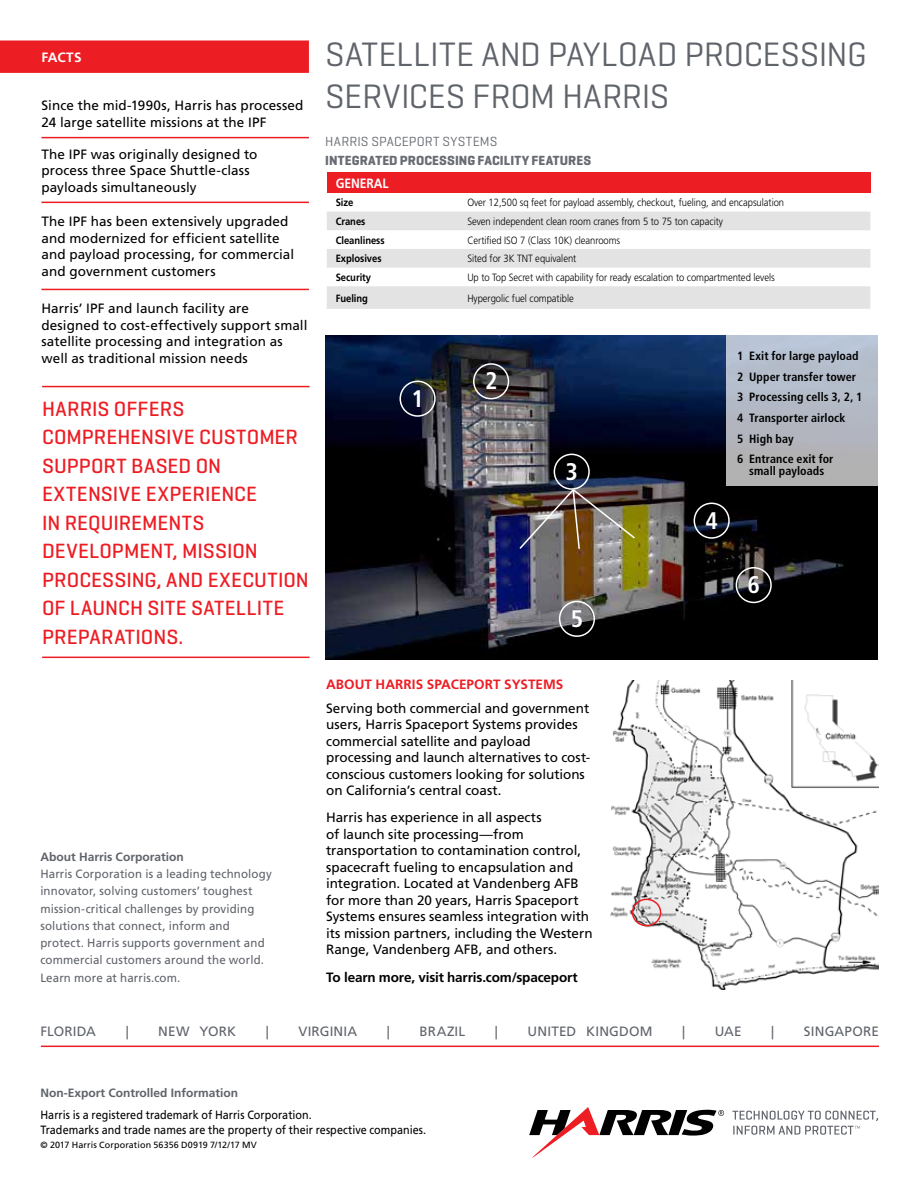
<style>
.page{position:relative;width:918px;height:1188px;background:#fff}
.page>*{position:absolute;margin:0;border:0;box-sizing:border-box;transform-origin:0 0}
.t1{font:34.5px/42px "Geogrotesque";letter-spacing:-.005em;color:#5f636a}
.t2{font:700 condensed 24px "Frutiger LT Std";color:#fff}
.t3{font:500 21px/28.5px "Geogrotesque";letter-spacing:.005em;color:#ed1d24}
.t4{font:13.5px/16.5px "Frutiger LT Std";color:#000}
.t5{font:13.5px "Frutiger LT Std";letter-spacing:.01em;color:#5f636a}
.t6{font:700 13.5px "Frutiger LT Std";letter-spacing:-.01em;color:#000}
.t7{font:700 13.5px "Geogrotesque";letter-spacing:.005em;color:#696b73}
.t8{font:700 13.5px "Frutiger LT Std";letter-spacing:.005em;color:#ed1d24}
.t9{font:13.5px "Geogrotesque";letter-spacing:.015em;color:#696b73}
.t10{font:700 13.5px "Frutiger LT Std";letter-spacing:-.005em;color:#fff;scale:.9 1}
.t11{font:700 13.5px "Frutiger LT Std";letter-spacing:-.005em;color:#fff}
.t12{font:12px/17.2px "Frutiger LT Std";letter-spacing:.01em;color:#5f636a;scale:.96 1}
.t13{font:700 condensed 12px/20.7px "Frutiger LT Std";letter-spacing:.005em;color:#000}
.t14{font:12px/15px "Frutiger LT Std";color:#000;scale:.9 1}
.t15{font:700 12px "Frutiger LT Std";color:#5f636a}
.t16{font:300 10.5px "Frutiger LT Std";letter-spacing:-.005em;color:#000;scale:.9 1}
.t17{font:700 10.5px "Frutiger LT Std";letter-spacing:-.005em;color:#000;scale:.9 1}
.t18{font:9px "Frutiger LT Std";letter-spacing:.01em;color:#000}
</style>
<div class="page">
<hr style="left:41px;top:1046px;width:838px;height:1px;background:#ed1d24">
<svg style="left:529px;top:1107px;width:195px;height:51px"></svg>
<svg style="left:732px;top:1111px;width:146px;height:24px"></svg>
<div style="left:0;top:40px;width:309px;height:33px;background:#ed1d24"></div>
<hr style="left:41px;top:137px;width:268px;height:1px;background:#ed1d24">
<hr style="left:41px;top:202px;width:268px;height:1px;background:#ed1d24">
<hr style="left:41px;top:289px;width:268px;height:1px;background:#ed1d24">
<hr style="left:42px;top:386px;width:268px;height:1px;background:#ed1d24">
<hr style="left:42px;top:657px;width:268px;height:1px;background:#ed1d24">
<div style="left:327px;top:172px;width:543px;height:21px;background:#ed1d24"></div>
<svg style="left:327px;top:212px;width:543px;height:97px;fill:#e4e3e4"></svg>
<img style="left:611px;top:681px;width:267px;height:309px">
<img style="left:325px;top:335px;width:553px;height:325px">
<div style="left:400px;top:381px;width:36px;height:36px;border:2px solid #fff;border-radius:50%"></div>
<div style="left:473px;top:363px;width:36px;height:36px;border:2px solid #fff;border-radius:50%"></div>
<div style="left:554px;top:454px;width:36px;height:36px;border:2px solid #fff;border-radius:50%"></div>
<div style="left:694px;top:503px;width:36px;height:36px;border:2px solid #fff;border-radius:50%"></div>
<div style="left:736px;top:567px;width:36px;height:36px;border:2px solid #fff;border-radius:50%"></div>
<div style="left:559px;top:601px;width:36px;height:36px;border:2px solid #fff;border-radius:50%"></div>
<div style="left:726px;top:335px;width:152px;height:151px;background:linear-gradient(to bottom,#b7c4d7,#b0aeaf)"></div>
<img style="left:518px;top:488px;width:119px;height:63px">
<div style="left:632px;top:899px;width:29px;height:27px;border:2px solid #ed1d24;border-radius:50%"></div>
<p class="t11" style="left:41px;top:49px;width:42px">FACTS</p>
<p class="t4" style="left:41px;top:97px;width:264px">Since the mid-1990s, Harris has processed<br>24 large satellite missions at the IPF</p>
<p class="t4" style="left:41px;top:146px;width:218px">The IPF was originally designed to process three Space Shuttle-class payloads simultaneously</p>
<p class="t4" style="left:41px;top:213px;width:254px">The IPF has been extensively upgraded and modernized for efficient satellite and payload processing, for commercial and government customers</p>
<p class="t4" style="left:41px;top:300px;width:267px">Harris’ IPF and launch facility are designed to cost-effectively support small satellite processing and integration as well as traditional mission needs</p>
<h3 class="t3" style="left:42px;top:394px;width:268px">HARRIS OFFERS<br>COMPREHENSIVE CUSTOMER<br>SUPPORT BASED ON<br>EXTENSIVE EXPERIENCE<br>IN REQUIREMENTS<br>DEVELOPMENT, MISSION<br>PROCESSING, AND EXECUTION<br>OF LAUNCH SITE SATELLITE<br>PREPARATIONS.</h3>
<p class="t15" style="left:40px;top:850px;width:145px">About Harris Corporation</p>
<p class="t12" style="left:40px;top:865px;width:243px">Harris Corporation is a leading technology innovator, solving customers’ toughest mission-critical challenges by providing solutions that connect, inform and protect. Harris supports government and commercial customers around the world.<br>Learn more at harris.com.</p>
<h1 class="t1" style="left:325px;top:33px;width:543px">SATELLITE AND PAYLOAD PROCESSING<br>SERVICES FROM HARRIS</h1>
<p class="t9" style="left:325px;top:133px;width:174px">HARRIS SPACEPORT SYSTEMS</p>
<p class="t7" style="left:325px;top:152px;width:268px">INTEGRATED PROCESSING FACILITY FEATURES</p>
<p class="t10" style="left:336px;top:175px;width:60px">GENERAL</p>
<p class="t17" style="left:336px;top:196px;width:21px">Size</p>
<p class="t16" style="left:467px;top:197px;width:354px">Over 12,500 sq feet for payload assembly, checkout, fueling, and encapsulation</p>
<p class="t17" style="left:336px;top:215px;width:34px">Cranes</p>
<p class="t16" style="left:467px;top:215px;width:286px">Seven independent clean room cranes from 5 to 75 ton capacity</p>
<p class="t17" style="left:336px;top:234px;width:56px">Cleanliness</p>
<p class="t16" style="left:467px;top:234px;width:171px">Certified ISO 7 (Class 10K) cleanrooms</p>
<p class="t17" style="left:336px;top:252px;width:52px">Explosives</p>
<p class="t16" style="left:467px;top:253px;width:123px">Sited for 3K TNT equivalent</p>
<p class="t17" style="left:336px;top:271px;width:41px">Security</p>
<p class="t16" style="left:467px;top:271px;width:343px">Up to Top Secret with capability for ready escalation to compartmented levels</p>
<p class="t17" style="left:336px;top:292px;width:37px">Fueling</p>
<p class="t16" style="left:467px;top:292px;width:120px">Hypergolic fuel compatible</p>
<h2 class="t2" style="left:411px;top:384px;width:14px">1</h2>
<h2 class="t2" style="left:485px;top:367px;width:14px">2</h2>
<h2 class="t2" style="left:566px;top:457px;width:14px">3</h2>
<h2 class="t2" style="left:571px;top:604px;width:14px">5</h2>
<p class="t8" style="left:326px;top:677px;width:239px">ABOUT HARRIS SPACEPORT SYSTEMS</p>
<p class="t4" style="left:326px;top:700px;width:266px">Serving both commercial and government users, Harris Spaceport Systems provides commercial satellite and payload processing and launch alternatives to cost&shy;conscious customers looking for solutions on California’s central coast.</p>
<p class="t4" style="left:326px;top:809px;width:268px">Harris has experience in all aspects<br>of launch site processing—from transportation to contamination control, spacecraft fueling to encapsulation and integration. Located at Vandenberg AFB for more than 20 years, Harris Spaceport Systems ensures seamless integration with its mission partners, including the Western Range, Vandenberg AFB, and others.</p>
<p class="t6" style="left:326px;top:969px;width:253px">To learn more, visit harris.com/spaceport</p>
<h2 class="t2" style="left:706px;top:506px;width:14px">4</h2>
<p class="t13" style="left:737px;top:346px;width:127px">1 Exit for large payload<br>2 Upper transfer tower<br>3 Processing cells 3, 2, 1<br>4 Transporter airlock<br>5 High bay<br>6 Entrance exit for</p>
<p class="t13" style="left:749px;top:461px;width:77px">small payloads</p>
<h2 class="t2" style="left:748px;top:571px;width:14px">6</h2>
<p class="t5" style="left:40px;top:1023px;width:57px">FLORIDA</p>
<p class="t5" style="left:126px;top:1023px;width:4px">|</p>
<p class="t5" style="left:158px;top:1023px;width:79px">NEW YORK</p>
<p class="t5" style="left:266px;top:1023px;width:4px">|</p>
<p class="t5" style="left:298px;top:1023px;width:60px">VIRGINIA</p>
<p class="t5" style="left:387px;top:1023px;width:4px">|</p>
<p class="t5" style="left:420px;top:1023px;width:47px">BRAZIL</p>
<p class="t5" style="left:495px;top:1023px;width:4px">|</p>
<p class="t5" style="left:528px;top:1023px;width:126px">UNITED KINGDOM</p>
<p class="t5" style="left:682px;top:1023px;width:4px">|</p>
<p class="t5" style="left:715px;top:1023px;width:28px">UAE</p>
<p class="t5" style="left:771px;top:1023px;width:4px">|</p>
<p class="t5" style="left:804px;top:1023px;width:76px">SINGAPORE</p>
<p class="t15" style="left:40px;top:1086px;width:199px">Non-Export Controlled Information</p>
<p class="t14" style="left:40px;top:1107px;width:430px">Harris is a registered trademark of Harris Corporation.<br>Trademarks and trade names are the property of their respective companies.</p>
<p class="t18" style="left:40px;top:1139px;width:218px">© 2017 Harris Corporation 56356 D0919 7/12/17 MV</p>
</div>
